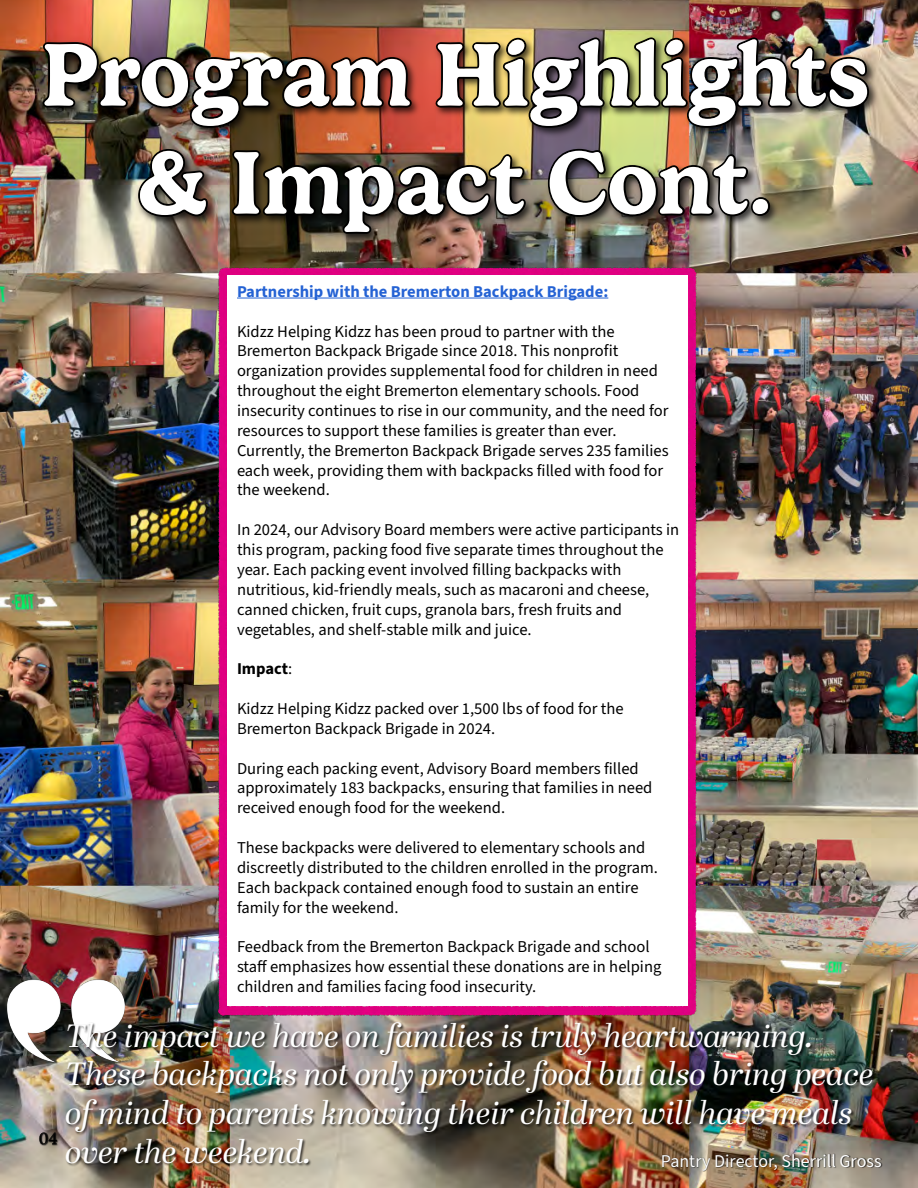
<style>
.page{position:relative;width:918px;height:1188px;background:#fff}
.page>*{position:absolute;margin:0;border:0;box-sizing:border-box;transform-origin:0 0}
.t1{font:600 90px/108px "Gelica";color:#fff;text-align:center}
.t2{font:italic 32.1px/38.5px "Abril Display";color:#fff}
.t3{font:18px "Source Sans 3";color:#fff}
.t4{font:16.5px/19.8px "Source Sans 3";color:#000}
.t5{font:700 16.5px "Source Sans 3";color:#2462d4}
.t6{font:700 16.5px "Source Sans 3";color:#000}
.t7{font:15.75px "Lora";color:#000}
.s1{font-weight:400}
</style>
<div class="page">
<img style="left:0;top:0;width:918px;height:1188px">
<img style="left:2px;top:4px;width:916px;height:260px">
<img style="left:43px;top:37px;width:826px;height:197px">
<img style="left:21px;top:1123px;width:28px;height:31px">
<svg style="left:39px;top:1133px;width:10px;height:12px"></svg>
<img style="left:213px;top:261px;width:489px;height:743px">
<div style="left:227px;top:275px;width:461px;height:731px;background:#fff"></div>
<hr style="left:237px;top:298px;width:371px;height:1px;background:#2462d4">
<img style="left:0;top:935px;width:152px;height:172px">
<img style="left:49px;top:1004px;width:869px;height:184px">
<img style="left:642px;top:1145px;width:276px;height:32px">
<h1 class="t1" style="left:41px;top:21px;width:830px">Program Highlights &amp; Impact Cont.</h1>
<p class="t7" style="left:39px;top:1127px;width:20px">04</p>
<p class="t5" style="left:237px;top:280px;width:373px">Partnership with the Bremerton Backpack Brigade:</p>
<p class="t4" style="left:237px;top:321px;width:433px">Kidzz Helping Kidzz has been proud to partner with the Bremerton Backpack Brigade since 2018. This nonprofit organization provides supplemental food for children in need throughout the eight Bremerton elementary schools. Food insecurity continues to rise in our community, and the need for resources to support these families is greater than ever.<br>Currently, the Bremerton Backpack Brigade serves 235 families each week, providing them with backpacks filled with food for the weekend.</p>
<p class="t4" style="left:237px;top:520px;width:444px">In 2024, our Advisory Board members were active participants in this program, packing food five separate times throughout the year. Each packing event involved filling backpacks with nutritious, kid-friendly meals, such as macaroni and cheese, canned chicken, fruit cups, granola bars, fresh fruits and vegetables, and shelf-stable milk and juice.</p>
<p class="t6" style="left:237px;top:658px;width:57px">Impact<span class="s1">:</span></p>
<p class="t4" style="left:237px;top:699px;width:388px">Kidzz Helping Kidzz packed over 1,500 lbs of food for the<br>Bremerton Backpack Brigade in 2024.</p>
<p class="t4" style="left:237px;top:758px;width:417px">During each packing event, Advisory Board members filled approximately 183 backpacks, ensuring that families in need received enough food for the weekend.</p>
<p class="t4" style="left:237px;top:838px;width:423px">These backpacks were delivered to elementary schools and discreetly distributed to the children enrolled in the program.<br>Each backpack contained enough food to sustain an entire family for the weekend.</p>
<p class="t4" style="left:237px;top:937px;width:426px">Feedback from the Bremerton Backpack Brigade and school staff emphasizes how essential these donations are in helping children and families facing food insecurity.</p>
<h2 class="t2" style="left:66px;top:1018px;width:809px">The impact we have on families is truly heartwarming.<br>These backpacks not only provide food but also bring peace of mind to parents knowing their children will have meals over the weekend.</h2>
<p class="t3" style="left:661px;top:1149px;width:222px">Pantry Director, Sherrill Gross</p>
</div>
